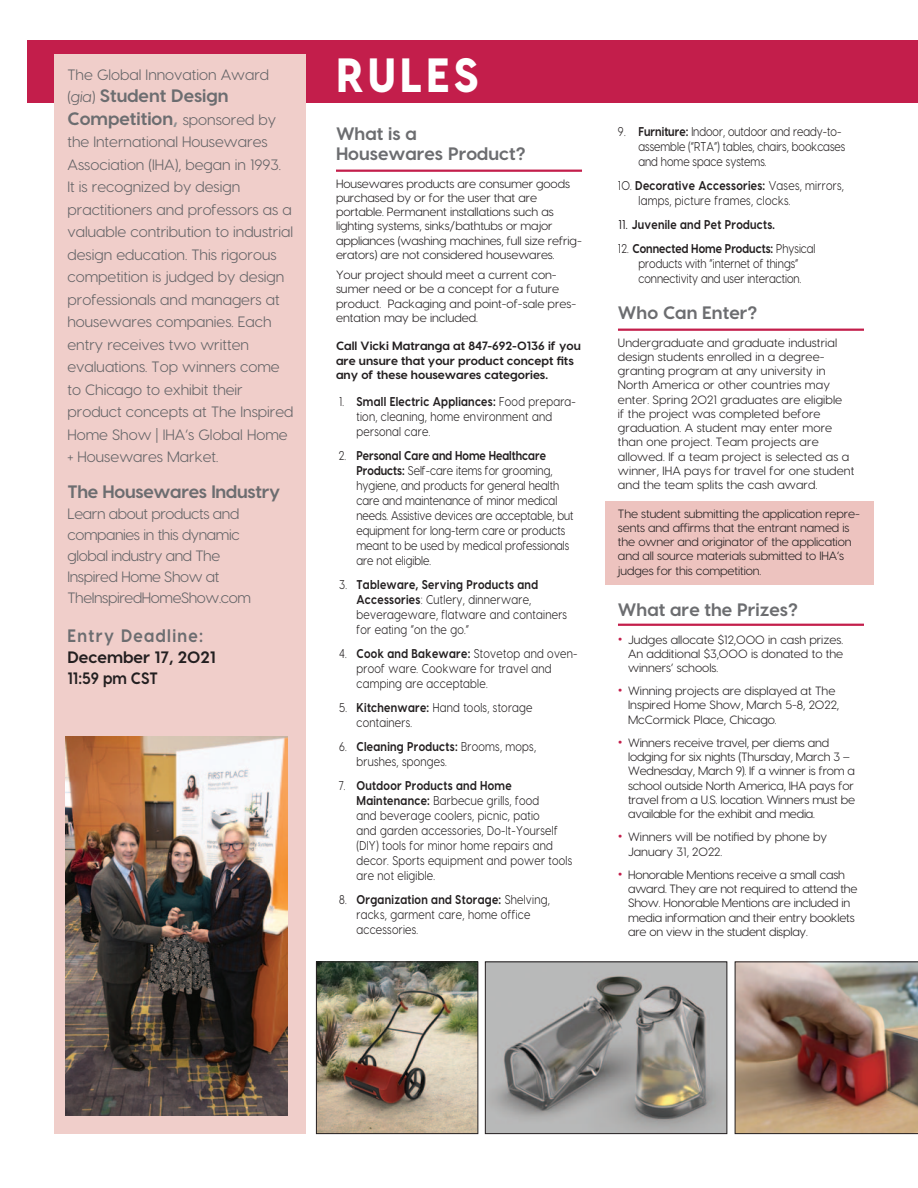
<style>
.page{position:relative;width:918px;height:1188px;background:#fff}
.page>*{position:absolute;margin:0;border:0;box-sizing:border-box;transform-origin:0 0}
.t1{font:800 48px "Visby CF";letter-spacing:.08em;color:#fff;scale:.9 1}
.t2{font:700 18px/19.5px "Visby CF";color:#6c6d70}
.t3{font:700 18px "Visby CF";letter-spacing:.08em;color:#6c6d70;scale:.9 1}
.t4{font:700 16.5px/21px "Visby CF";color:#231f20}
.t5{font:15px/22.5px "Visby CF";color:#636366}
.t6{font:15px/21px "Visby CF";letter-spacing:-.025em;color:#636366}
.t7{font:12.75px/15px "Visby CF";letter-spacing:.025em;color:#231f20;scale:.85 1}
.t8{font:12.75px/15px "Visby CF";color:#231f20;scale:.85 1}
.t9{font:700 12.75px "Visby CF";letter-spacing:.025em;color:#231f20;scale:.85 1}
.t10{font:12px/14.2px "Visby CF";letter-spacing:-.01em;color:#231f20}
.t11{font:12px/14.2px "Visby CF";letter-spacing:.01em;color:#231f20}
.t12{font:700 12px/14.2px "Visby CF";color:#231f20}
.s1{font-weight:400;font-size:15px;color:#636366}
.s2{font-weight:400;font-style:italic;font-size:15px;color:#636366}
.s3{color:#8e9093}
.s4{font-weight:700}
.s5{font-weight:500}
.s6{font-family:"Helvetica Neue";font-weight:700;font-size:13.5px;color:#c31e4b}
</style>
<div class="page">
<div style="left:606px;top:501px;width:268px;height:84px;background:#edc3bf"></div>
<div style="left:27px;top:40px;width:891px;height:64px;background:#c31e4b"></div>
<hr style="left:336px;top:170px;width:246px;height:2px;background:#c31e4b">
<hr style="left:618px;top:329px;width:246px;height:2px;background:#c31e4b">
<hr style="left:618px;top:624px;width:246px;height:2px;background:#c31e4b">
<div style="left:54px;top:54px;width:252px;height:1080px;background:#f0ceca"></div>
<img style="left:66px;top:737px;width:221px;height:379px">
<img style="left:487px;top:964px;width:238px;height:168px">
<div style="left:485px;top:962px;width:242px;height:172px;border:1px solid #231f20"></div>
<img style="left:735px;top:962px;width:183px;height:172px">
<img style="left:318px;top:964px;width:158px;height:168px">
<div style="left:316px;top:962px;width:162px;height:172px;border:1px solid #231f20"></div>
<p class="t5" style="left:68px;top:64px;width:203px">The Global Innovation Award</p>
<p class="t2" style="left:68px;top:88px;width:163px"><span class="s1">(</span><span class="s2">gia</span><span class="s1">)</span> Student Design</p>
<p class="t2" style="left:68px;top:110px;width:210px">Competition<span class="s3">,</span> <span class="s1">sponsored by</span></p>
<p class="t5" style="left:68px;top:132px;width:228px">the International Housewares<br>Association (IHA), began in 1993.<br>It is recognized by design practitioners and professors as a valuable contribution to industrial design education. This rigorous competition is judged by design professionals and managers at housewares companies. Each entry receives two written evaluations. Top winners come to Chicago to exhibit their product concepts at The Inspired<br>Home Show | IHA’s Global Home + Housewares Market.</p>
<p class="t2" style="left:68px;top:484px;width:214px">The Housewares Industry</p>
<p class="t6" style="left:68px;top:505px;width:185px">Learn about products and companies in this dynamic global industry and The<br>Inspired Home Show at<br>TheInspiredHomeShow.com</p>
<p class="t3" style="left:68px;top:629px;width:152px">Entry Deadline:</p>
<p class="t4" style="left:68px;top:648px;width:150px">December 17, 2021<br>11:59 pm CST</p>
<p class="t1" style="left:336px;top:58px;width:160px">RULES</p>
<p class="t2" style="left:336px;top:126px;width:191px">What is a<br>Housewares Product?</p>
<p class="t10" style="left:336px;top:178px;width:247px">Housewares products are consumer goods purchased by or for the user that are portable. Permanent installations such as lighting systems, sinks/bathtubs or major appliances (washing machines, full size refrig&shy;erators) are not considered housewares.</p>
<p class="t10" style="left:336px;top:269px;width:242px">Your project should meet a current con&shy;sumer need or be a concept for a future product. Packaging and point-of-sale pres&shy;entation may be included.</p>
<p class="t12" style="left:336px;top:340px;width:246px">Call Vicki Matranga at 847-692-0136 if you are unsure that your product concept fits any of these housewares categories.</p>
<p class="t7" style="left:357px;top:395px;width:260px;text-indent:-17px">1. <span class="s4">Small Electric Appliances:</span> Food prepara&shy;tion, cleaning, home environment and personal care.</p>
<p class="t8" style="left:357px;top:449px;width:257px;text-indent:-18px">2. <span class="s4">Personal Care and Home Healthcare Products:</span> Self-care items for grooming, hygiene, and products for general health care and maintenance of minor medical needs. Assistive devices are acceptable, but equipment for long-term care or products meant to be used by medical professionals are not eligible.</p>
<p class="t7" style="left:357px;top:578px;width:249px;text-indent:-17px">3. <span class="s4">Tableware, Serving Products and Accessories</span>: Cutlery, dinnerware, beverageware, flatware and containers for eating “on the go.”</p>
<p class="t7" style="left:357px;top:647px;width:262px;text-indent:-17px">4. <span class="s4">Cook and Bakeware:</span> Stovetop and oven&shy;proof ware. Cookware for travel and camping are acceptable.</p>
<p class="t7" style="left:357px;top:701px;width:209px;text-indent:-17px">5. <span class="s4">Kitchenware:</span> Hand tools, storage containers.</p>
<p class="t7" style="left:357px;top:740px;width:213px;text-indent:-17px">6. <span class="s4">Cleaning Products:</span> Brooms, mops, brushes, sponges.</p>
<p class="t7" style="left:357px;top:779px;width:255px;text-indent:-18px">7. <span class="s4">Outdoor Products and Home Maintenance:</span> Barbecue grills, food<br>and beverage coolers, picnic, patio<br>and garden accessories, Do-It-Yourself (DIY) tools for minor home repairs and decor. Sports equipment and power tools are not eligible.</p>
<p class="t7" style="left:357px;top:893px;width:229px;text-indent:-17px">8. <span class="s4">Organization and Storage:</span> Shelving, racks, garment care, home office accessories.</p>
<p class="t8" style="left:638px;top:126px;width:245px;text-indent:-21px">9. <span class="s4">Furniture:</span> Indoor, outdoor and ready-to&shy;assemble (“RTA”) tables, chairs, bookcases and home space systems.</p>
<p class="t7" style="left:638px;top:180px;width:243px;text-indent:-21px">10. <span class="s4">Decorative Accessories:</span> Vases, mirrors, lamps, picture frames, clocks.</p>
<p class="t9" style="left:619px;top:220px;width:185px"><span class="s5">11.</span> Juvenile and Pet Products.</p>
<p class="t8" style="left:618px;top:243px;width:234px;text-align:center">12. <span class="s4">Connected Home Products:</span> Physical products with “internet of things” connectivity and user interaction.</p>
<p class="t2" style="left:618px;top:305px;width:141px">Who Can Enter?</p>
<p class="t11" style="left:618px;top:337px;width:238px">Undergraduate and graduate industrial design students enrolled in a degree&shy;granting program at any university in North America or other countries may enter. Spring 2021 graduates are eligible<br>if the project was completed before graduation. A student may enter more than one project. Team projects are allowed. If a team project is selected as a winner, IHA pays for travel for one student and the team splits the cash award.</p>
<p class="t10" style="left:618px;top:508px;width:243px">The student submitting the application repre&shy;sents and affirms that the entrant named is the owner and originator of the application and all source materials submitted to IHA’s judges for this competition.</p>
<p class="t2" style="left:618px;top:601px;width:181px">What are the Prizes?</p>
<p class="t10" style="left:628px;top:633px;width:217px;text-align:justify;text-indent:-10px"><span class="s6">•</span> Judges allocate $12,000 in cash prizes.<br>An additional $3,000 is donated to the winners’ schools.</p>
<p class="t10" style="left:628px;top:685px;width:213px;text-indent:-10px"><span class="s6">•</span> Winning projects are displayed at The<br>Inspired Home Show, March 5-8, 2022,<br>McCormick Place, Chicago.</p>
<p class="t10" style="left:628px;top:737px;width:229px;text-indent:-10px"><span class="s6">•</span> Winners receive travel, per diems and lodging for six nights (Thursday, March 3 – Wednesday, March 9). If a winner is from a school outside North America, IHA pays for travel from a U.S. location. Winners must be available for the exhibit and media.</p>
<p class="t10" style="left:628px;top:831px;width:201px;text-indent:-10px"><span class="s6">•</span> Winners will be notified by phone by<br>January 31, 2022.</p>
<p class="t10" style="left:628px;top:869px;width:231px;text-indent:-10px"><span class="s6">•</span> Honorable Mentions receive a small cash award. They are not required to attend the Show. Honorable Mentions are included in media information and their entry booklets are on view in the student display.</p>
</div>
